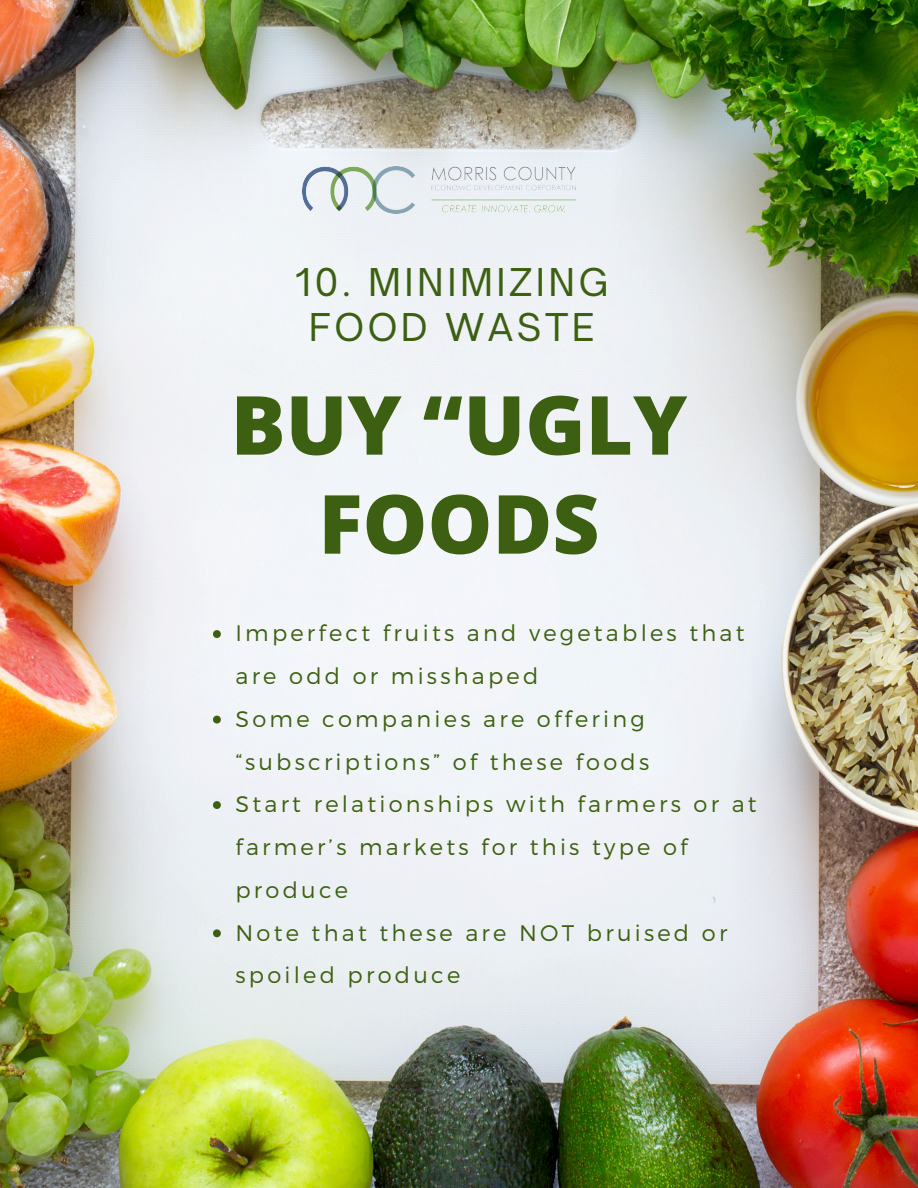
<style>
.page{position:relative;width:918px;height:1188px;background:#fff}
.page>*{position:absolute;margin:0;border:0;box-sizing:border-box;transform-origin:0 0}
.t1{font:800 81.6px/99px "Open Sans";color:#3d5f12;text-align:center}
.t2{font:36.75px/45px "Open Sauce One";letter-spacing:.095em;color:#3d5f12;text-align:center}
.t3{font:300 22.5px/42.8px "Montserrat";letter-spacing:.145em;color:#3d5f12}
</style>
<div class="page">
<img style="left:0;top:0;width:918px;height:1188px">
<svg style="left:213px;top:630px;width:8px;height:8px"></svg>
<svg style="left:213px;top:716px;width:8px;height:8px"></svg>
<svg style="left:213px;top:801px;width:8px;height:8px"></svg>
<svg style="left:213px;top:929px;width:8px;height:8px"></svg>
<img style="left:302px;top:167px;width:273px;height:46px">
<p class="t2" style="left:295px;top:259px;width:315px">10. MINIMIZING<br>FOOD WASTE</p>
<h2 class="t1" style="left:231px;top:374px;width:458px">BUY “UGLY<br>FOODS</h2>
<h1 class="t3" style="left:235px;top:611px;width:511px">Imperfect fruits and vegetables that are odd or misshaped</h1>
<p class="t3" style="left:235px;top:696px;width:415px">Some companies are offering “subscriptions” of these foods</p>
<p class="t3" style="left:235px;top:782px;width:523px">Start relationships with farmers or at farmer’s markets for this type of produce</p>
<p class="t3" style="left:235px;top:910px;width:493px">Note that these are NOT bruised or spoiled produce</p>
</div>
